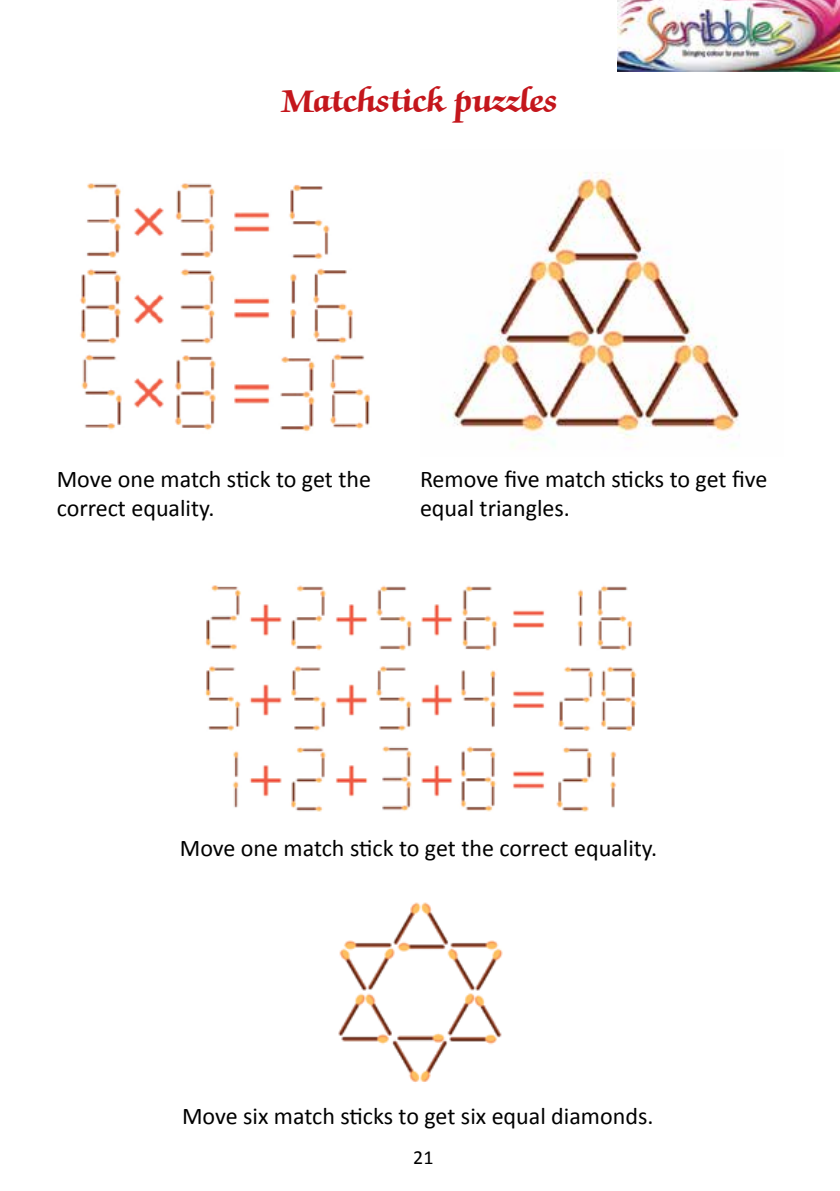
<style>
.page{position:relative;width:840px;height:1191px;background:#fff}
.page>*{position:absolute;margin:0;border:0;box-sizing:border-box;transform-origin:0 0}
.t1{font:700 36px "Zapf Chancery IT Cby BT";color:#c4161c}
.t2{font:24px/28.8px "Calibri";color:#000}
.t3{font:20px "Calibri";color:#000}
</style>
<div class="page">
<img style="left:617px;top:0;width:222px;height:71px">
<img style="left:80px;top:183px;width:290px;height:249px">
<img style="left:205px;top:585px;width:432px;height:227px">
<img style="left:441px;top:172px;width:299px;height:278px">
<img style="left:338px;top:902px;width:165px;height:180px">
<h1 class="t1" style="left:282px;top:82px;width:277px">Matchstick puzzles</h1>
<p class="t2" style="left:57px;top:463px;width:315px">Move one match stick to get the correct equality.</p>
<p class="t2" style="left:420px;top:463px;width:348px">Remove five match sticks to get five equal triangles.</p>
<p class="t2" style="left:180px;top:832px;width:478px">Move one match stick to get the correct equality.</p>
<p class="t2" style="left:182px;top:1100px;width:472px">Move six match sticks to get six equal diamonds.</p>
<p class="t3" style="left:413px;top:1144px;width:22px">21</p>
</div>
